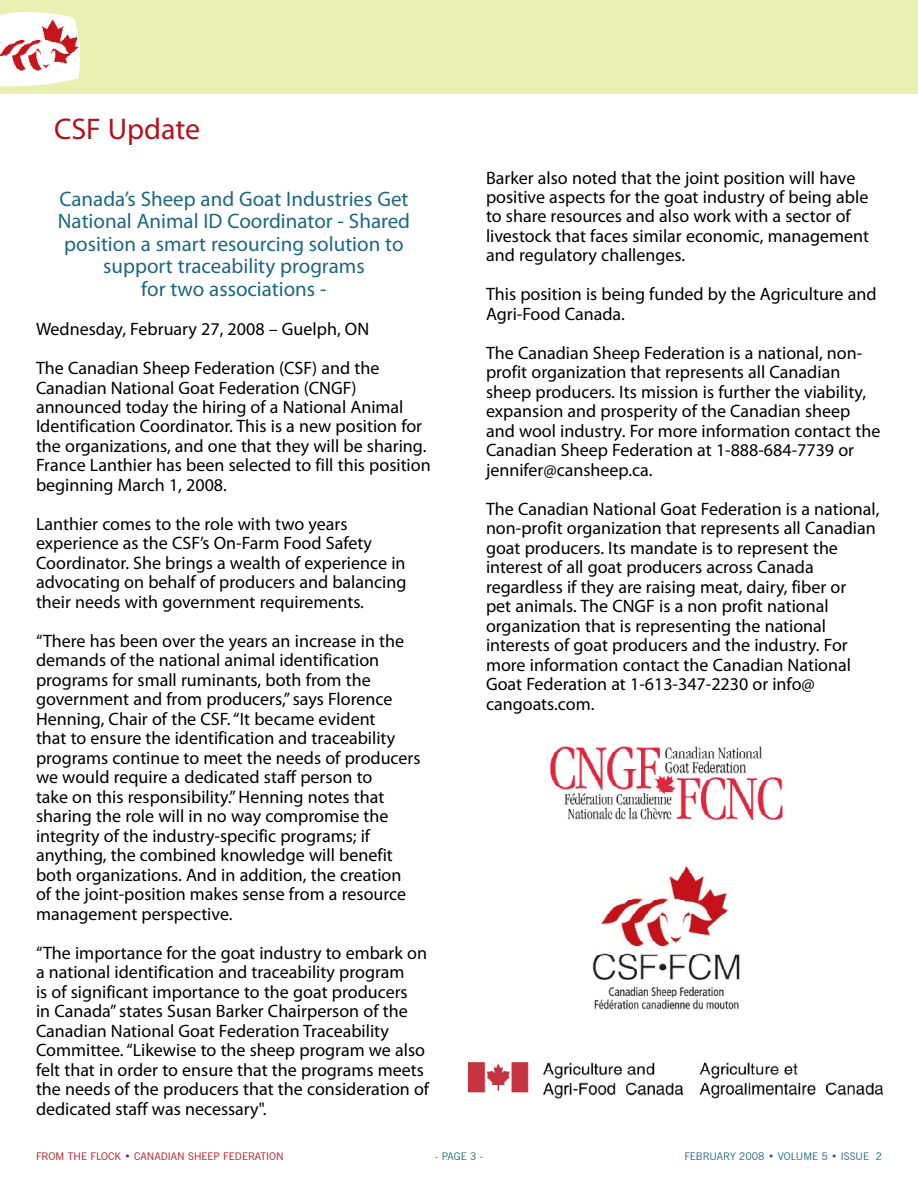
<style>
.page{position:relative;width:918px;height:1188px;background:#fff}
.page>*{position:absolute;margin:0;border:0;box-sizing:border-box;transform-origin:0 0}
.t1{font:30px "Myriad Pro";color:#b5121b}
.t2{font:21px/22.5px "Myriad Pro";color:#1c6882;text-align:center}
.t3{font:18px/19.5px "Myriad Pro";color:#000}
.t4{font:10.5px "News Gothic";color:#b5121b}
.t5{font:10.5px "News Gothic";color:#1c6882}
</style>
<div class="page">
<div style="left:209px;top:0;width:709px;height:94px;background:#eaefb2"></div>
<svg style="left:0;top:0;width:209px;height:94px;fill:#eaefb2"></svg>
<img style="left:549px;top:746px;width:234px;height:75px">
<img style="left:592px;top:866px;width:148px;height:144px">
<img style="left:468px;top:1062px;width:414px;height:37px">
<h1 class="t1" style="left:54px;top:110px;width:148px">CSF Update</h1>
<p class="t2" style="left:58px;top:187px;width:354px">Canada’s Sheep and Goat Industries Get National Animal ID Coordinator - Shared position a smart resourcing solution to support traceability programs<br>for two associations -</p>
<p class="t3" style="left:36px;top:309px;width:345px;line-height:39px">Wednesday, February 27, 2008 – Guelph, ON<br>The Canadian Sheep Federation (CSF) and the</p>
<p class="t3" style="left:36px;top:377px;width:396px">Canadian National Goat Federation (CNGF) announced today the hiring of a National Animal Identification Coordinator. This is a new position for the organizations, and one that they will be sharing.<br>France Lanthier has been selected to fill this position beginning March 1, 2008.</p>
<p class="t3" style="left:36px;top:514px;width:372px">Lanthier comes to the role with two years experience as the CSF’s On-Farm Food Safety Coordinator. She brings a wealth of experience in advocating on behalf of producers and balancing their needs with government requirements.</p>
<p class="t3" style="left:36px;top:631px;width:386px">“There has been over the years an increase in the demands of the national animal identification programs for small ruminants, both from the government and from producers,” says Florence Henning, Chair of the CSF. “It became evident<br>that to ensure the identification and traceability programs continue to meet the needs of producers we would require a dedicated staff person to<br>take on this responsibility.” Henning notes that sharing the role will in no way compromise the integrity of the industry-specific programs; if anything, the combined knowledge will benefit both organizations. And in addition, the creation of the joint-position makes sense from a resource management perspective.</p>
<p class="t3" style="left:36px;top:943px;width:395px">“The importance for the goat industry to embark on a national identification and traceability program<br>is of significant importance to the goat producers<br>in Canada” states Susan Barker Chairperson of the Canadian National Goat Federation Traceability Committee. “Likewise to the sheep program we also felt that in order to ensure that the programs meets the needs of the producers that the consideration of dedicated staff was necessary".</p>
<p class="t3" style="left:486px;top:167px;width:385px">Barker also noted that the joint position will have positive aspects for the goat industry of being able to share resources and also work with a sector of livestock that faces similar economic, management and regulatory challenges.</p>
<p class="t3" style="left:486px;top:284px;width:392px">This position is being funded by the Agriculture and<br>Agri-Food Canada.</p>
<p class="t3" style="left:486px;top:343px;width:396px">The Canadian Sheep Federation is a national, non&shy;profit organization that represents all Canadian sheep producers. Its mission is further the viability, expansion and prosperity of the Canadian sheep and wool industry. For more information contact the Canadian Sheep Federation at 1-888-684-7739 or jennifer@cansheep.ca.</p>
<p class="t3" style="left:486px;top:499px;width:395px">The Canadian National Goat Federation is a national, non-profit organization that represents all Canadian goat producers. Its mandate is to represent the interest of all goat producers across Canada regardless if they are raising meat, dairy, fiber or<br>pet animals. The CNGF is a non profit national organization that is representing the national interests of goat producers and the industry. For more information contact the Canadian National Goat Federation at 1-613-347-2230 or info@ cangoats.com.</p>
<p class="t4" style="left:36px;top:1150px;width:249px">FROM THE FLOCK • CANADIAN SHEEP FEDERATION</p>
<p class="t5" style="left:435px;top:1150px;width:50px">- PAGE 3 -</p>
<p class="t5" style="left:684px;top:1150px;width:199px">FEBRUARY 2008 • VOLUME 5 • ISSUE 2</p>
</div>
